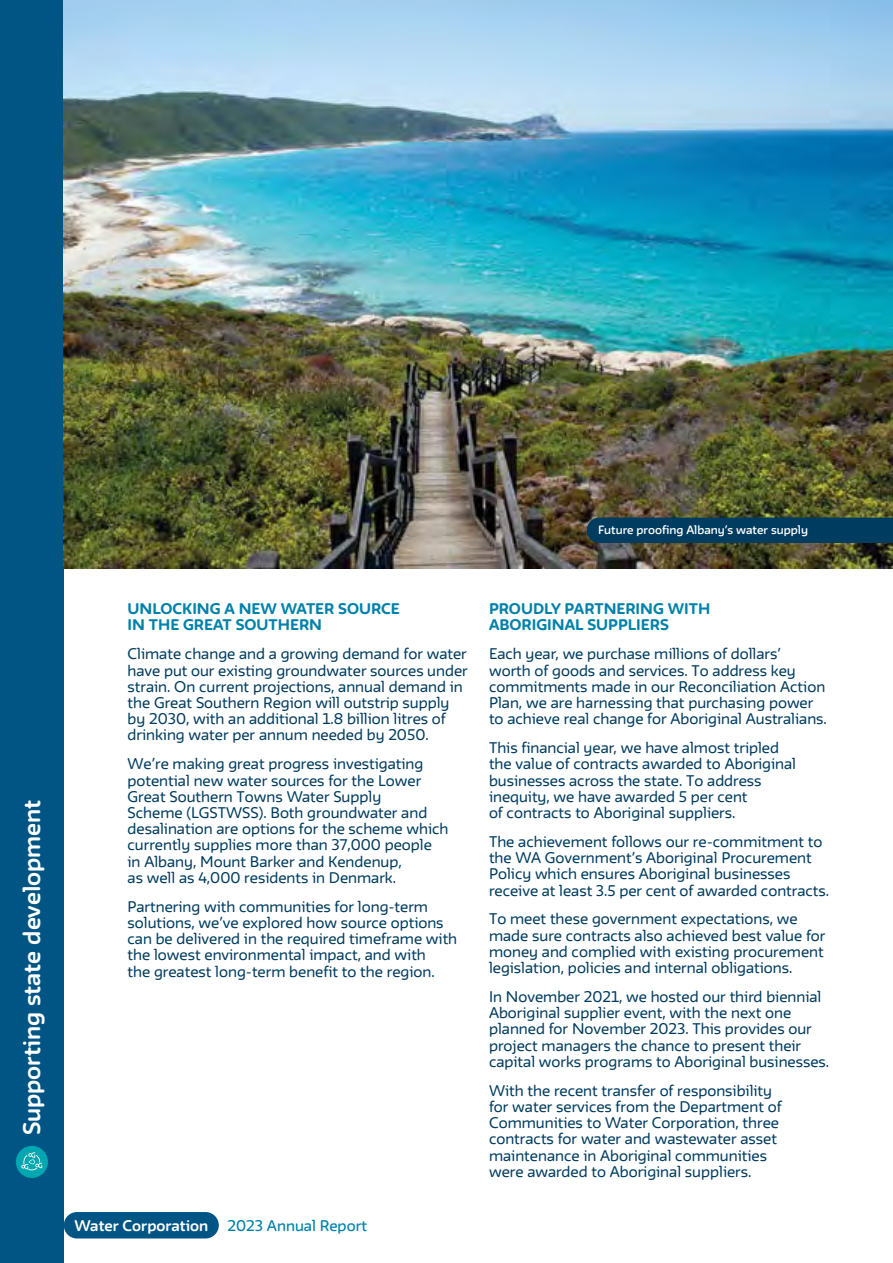
<style>
.page{position:relative;width:893px;height:1263px;background:#fff}
.page>*{position:absolute;margin:0;border:0;box-sizing:border-box;transform-origin:0 0}
.t1{font:700 21px "FWT Irma Round";color:#fff}
.t2{font:13.5px/16.2px "FWT Irma Round";color:#003c5f}
.t3{font:800 13.5px/16.2px "FWT Irma Round";color:#0082ab}
.t4{font:700 13.5px "FWT Irma Round";color:#fff}
.t5{font:500 13.5px "FWT Irma Round";color:#0082ab}
.t6{font:600 10.5px "FWT Irma Round";color:#fff}
</style>
<div class="page">
<div style="left:0;top:0;width:64px;height:1263px;background:#005584"></div>
<div style="left:64px;top:1212px;width:155px;height:26px;background:#005584;border-radius:13px"></div>
<div style="left:16px;top:1146px;width:32px;height:32px;background:#00a7b0;border-radius:50%"></div>
<svg style="left:21px;top:1152px;width:21px;height:19px"></svg>
<img style="left:64px;top:0;width:786px;height:568px">
<div style="left:587px;top:518px;width:263px;height:25px;background:#003c5f"></div>
<img style="left:850px;top:0;width:42px;height:569px">
<hr style="left:892px;top:0;width:1px;height:1263px;background:#000">
<h1 class="t1" style="left:15px;top:1135px;width:337px;rotate:-90deg">Supporting state development</h1>
<p class="t6" style="left:598px;top:522px;width:211px">Future proofing Albany’s water supply</p>
<p class="t3" style="left:128px;top:600px;width:274px">UNLOCKING A NEW WATER SOURCE<br>IN THE GREAT SOUTHERN</p>
<p class="t2" style="left:128px;top:645px;width:342px">Climate change and a growing demand for water have put our existing groundwater sources under strain. On current projections, annual demand in the Great Southern Region will outstrip supply by 2030, with an additional 1.8 billion litres of drinking water per annum needed by 2050.</p>
<p class="t2" style="left:128px;top:755px;width:322px">We’re making great progress investigating potential new water sources for the Lower Great Southern Towns Water Supply<br>Scheme (LGSTWSS). Both groundwater and desalination are options for the scheme which currently supplies more than 37,000 people<br>in Albany, Mount Barker and Kendenup,<br>as well as 4,000 residents in Denmark.</p>
<p class="t2" style="left:128px;top:897px;width:331px">Partnering with communities for long-term solutions, we’ve explored how source options can be delivered in the required timeframe with the lowest environmental impact, and with<br>the greatest long-term benefit to the region.</p>
<p class="t4" style="left:75px;top:1214px;width:135px">Water Corporation</p>
<p class="t5" style="left:228px;top:1214px;width:141px">2023 Annual Report</p>
<p class="t3" style="left:489px;top:600px;width:223px">PROUDLY PARTNERING WITH<br>ABORIGINAL SUPPLIERS</p>
<p class="t2" style="left:489px;top:645px;width:339px">Each year, we purchase millions of dollars’<br>worth of goods and services. To address key commitments made in our Reconciliation Action Plan, we are harnessing that purchasing power to achieve real change for Aboriginal Australians.</p>
<p class="t2" style="left:489px;top:739px;width:309px">This financial year, we have almost tripled the value of contracts awarded to Aboriginal businesses across the state. To address inequity, we have awarded 5 per cent<br>of contracts to Aboriginal suppliers.</p>
<p class="t2" style="left:489px;top:832px;width:342px">The achievement follows our re-commitment to the WA Government’s Aboriginal Procurement Policy which ensures Aboriginal businesses receive at least 3.5 per cent of awarded contracts.</p>
<p class="t2" style="left:489px;top:910px;width:338px">To meet these government expectations, we made sure contracts also achieved best value for money and complied with existing procurement legislation, policies and internal obligations.</p>
<p class="t2" style="left:489px;top:987px;width:342px">In November 2021, we hosted our third biennial Aboriginal supplier event, with the next one planned for November 2023. This provides our project managers the chance to present their capital works programs to Aboriginal businesses.</p>
<p class="t2" style="left:489px;top:1081px;width:294px">With the recent transfer of responsibility for water services from the Department of Communities to Water Corporation, three contracts for water and wastewater asset maintenance in Aboriginal communities were awarded to Aboriginal suppliers.</p>
</div>
